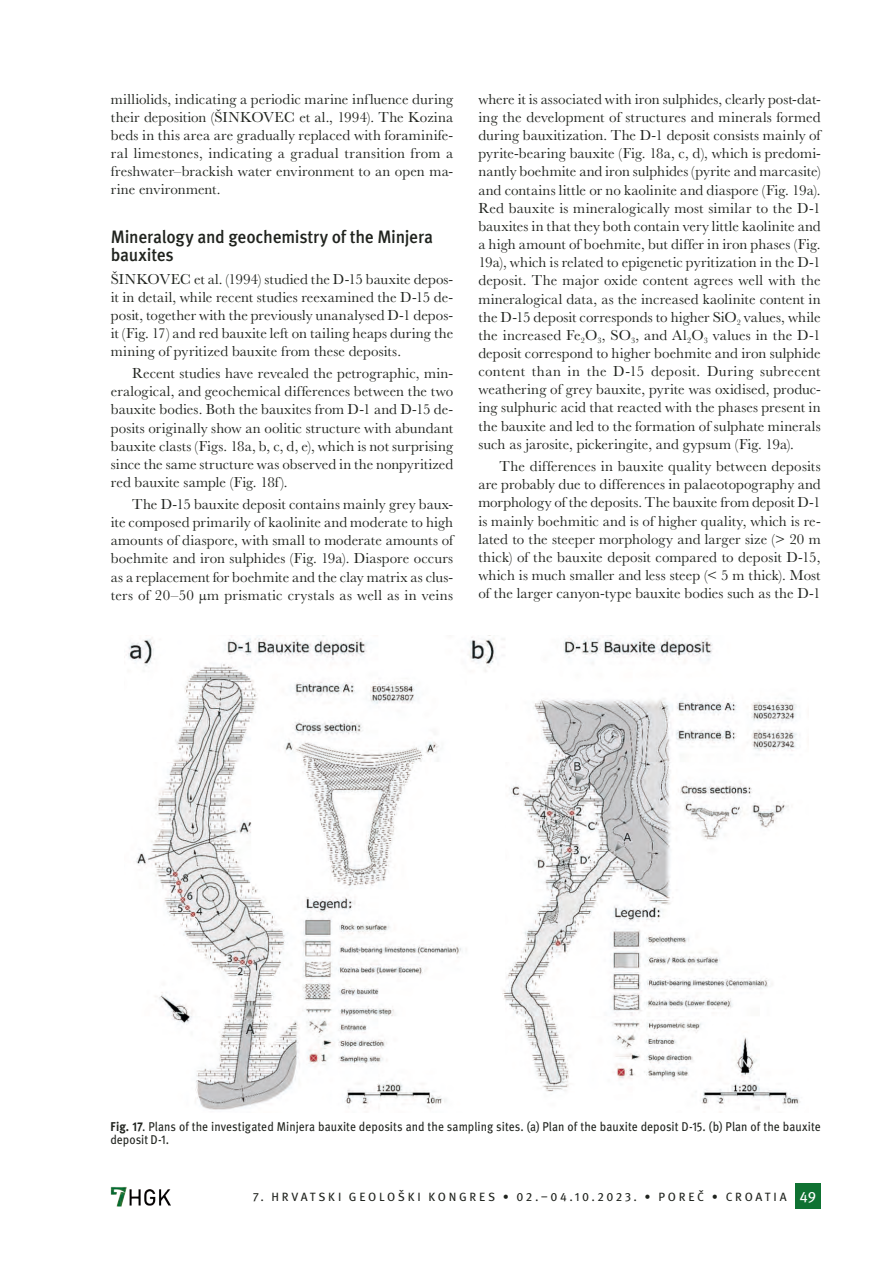
<style>
.page{position:relative;width:893px;height:1263px;background:#fff}
.page>*{position:absolute;margin:0;border:0;box-sizing:border-box;transform-origin:0 0}
.t1{font:500 18px/18.1px "Meta Pro";letter-spacing:-.015em;color:#20231e;scale:.95 1}
.t2{font:15px/18.1px "Baskerville MT Pro";letter-spacing:.005em;color:#20231e;text-align:justify}
.t3{font:12.75px/13.5px "Meta Pro";letter-spacing:.005em;color:#20231e;scale:.9 1}
.t4{font:12px "Meta Pro";letter-spacing:.225em;color:#20231e}
.s1{font-weight:700}
.s2{font-size:15px;color:#fff}
</style>
<div class="page">
<div style="left:795px;top:1184px;width:26px;height:25px;background:#0f7232"></div>
<img style="left:111px;top:1187px;width:59px;height:20px">
<img style="left:128px;top:635px;width:672px;height:475px">
<p class="t2" style="left:111px;top:90px;width:344px">milliolids, indicating a periodic marine influence during their deposition (ŠINKOVEC et al., 1994). The Kozina beds in this area are gradually replaced with foraminife&shy;ral limestones, indicating a gradual transition from a freshwater–brackish water environment to an open ma&shy;rine environment.</p>
<p class="t1" style="left:111px;top:228px;width:341px">Mineralogy and geochemistry of the Minjera bauxites</p>
<p class="t2" style="left:111px;top:270px;width:344px">ŠINKOVEC et al. (1994) studied the D-15 bauxite depos&shy;it in detail, while recent studies reexamined the D-15 de&shy;posit, together with the previously unanalysed D-1 depos&shy;it (Fig. 17) and red bauxite left on tailing heaps during the mining of pyritized bauxite from these deposits.</p>
<p class="t2" style="left:111px;top:364px;width:344px;text-indent:21px">Recent studies have revealed the petrographic, min&shy;eralogical, and geochemical differences between the two bauxite bodies. Both the bauxites from D-1 and D-15 de&shy;posits originally show an oolitic structure with abundant bauxite clasts (Figs. 18a, b, c, d, e), which is not surprising since the same structure was observed in the nonpyritized red bauxite sample (Fig. 18f).</p>
<p class="t2" style="left:111px;top:495px;width:344px;text-indent:21px">The D-15 bauxite deposit contains mainly grey baux&shy;ite composed primarily of kaolinite and moderate to high amounts of diaspore, with small to moderate amounts of boehmite and iron sulphides (Fig. 19a). Diaspore occurs as a replacement for boehmite and the clay matrix as clus&shy;ters of 20–50 µm prismatic crystals as well as in veins</p>
<p class="t2" style="left:478px;top:90px;width:344px">where it is associated with iron sulphides, clearly post-dat&shy;ing the development of structures and minerals formed during bauxitization. The D-1 deposit consists mainly of pyrite-bearing bauxite (Fig. 18a, c, d), which is predomi&shy;nantly boehmite and iron sulphides (pyrite and marcasite) and contains little or no kaolinite and diaspore (Fig. 19a).<br>Red bauxite is mineralogically most similar to the D-1 bauxites in that they both contain very little kaolinite and a high amount of boehmite, but differ in iron phases (Fig.<br>19a), which is related to epigenetic pyritization in the D-1 deposit. The major oxide content agrees well with the mineralogical data, as the increased kaolinite content in the D-15 deposit corresponds to higher SiO<sub>2</sub> values, while the increased Fe<sub>2</sub>O<sub>3</sub>, SO<sub>3</sub>, and Al<sub>2</sub>O<sub>3</sub> values in the D-1 deposit correspond to higher boehmite and iron sulphide content than in the D-15 deposit. During subrecent weathering of grey bauxite, pyrite was oxidised, produc&shy;ing sulphuric acid that reacted with the phases present in the bauxite and led to the formation of sulphate minerals such as jarosite, pickeringite, and gypsum (Fig. 19a).</p>
<p class="t2" style="left:478px;top:457px;width:344px;text-indent:21px">The differences in bauxite quality between deposits are probably due to differences in palaeotopography and morphology of the deposits. The bauxite from deposit D-1 is mainly boehmitic and is of higher quality, which is re&shy;lated to the steeper morphology and larger size (&gt; 20 m thick) of the bauxite deposit compared to deposit D-15, which is much smaller and less steep (&lt; 5 m thick). Most of the larger canyon-type bauxite bodies such as the D-1</p>
<p class="t3" style="left:111px;top:1120px;width:790px"><span class="s1">Fig. 17</span>. Plans of the investigated Minjera bauxite deposits and the sampling sites. (a) Plan of the bauxite deposit D-15. (b) Plan of the bauxite deposit D-1.</p>
<p class="t4" style="left:253px;top:1189px;width:565px">7. HRVATSKI GEOLOŠKI KONGRES • 02.–04.10.2023. • POREČ • CROATIA <span class="s2">49</span></p>
</div>
